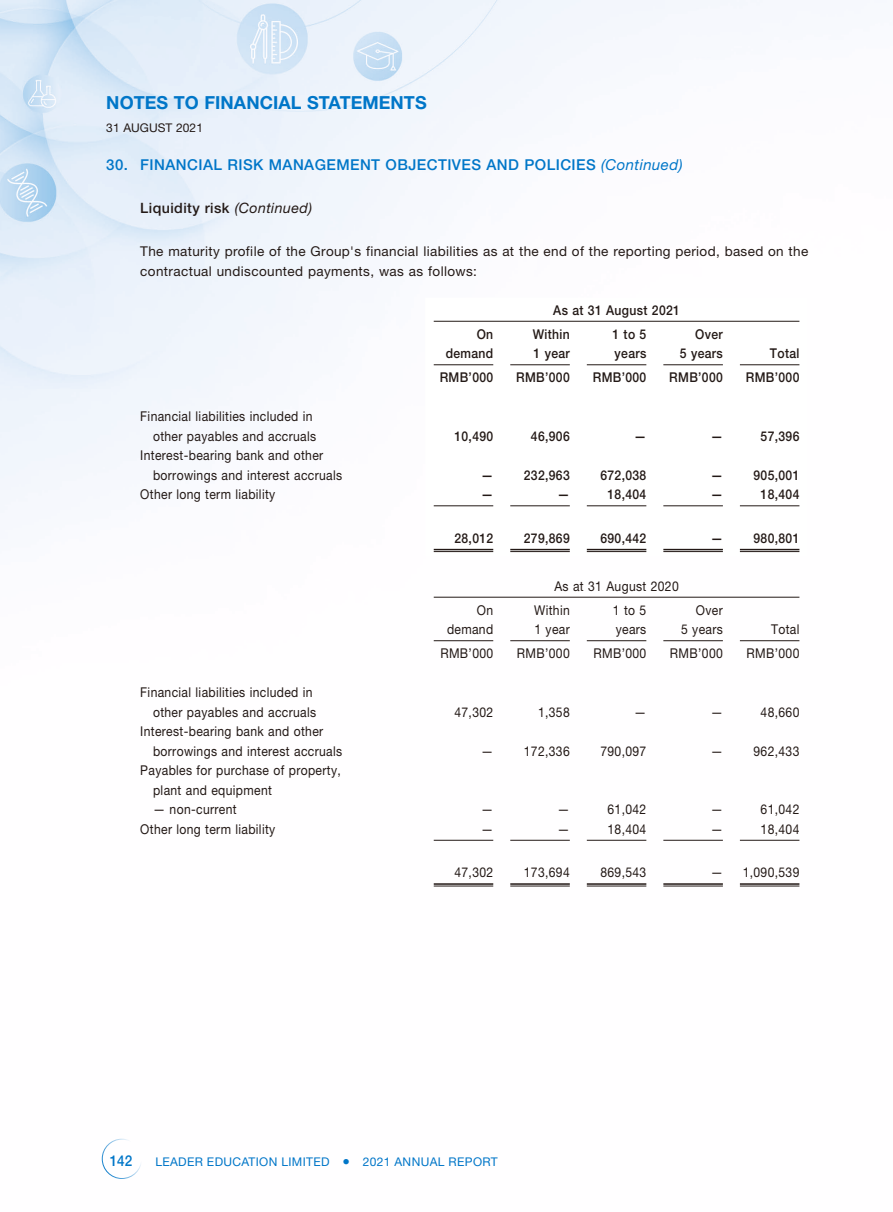
<style>
.page{position:relative;width:893px;height:1212px;background:#fff}
.page>*{position:absolute;margin:0;border:0;box-sizing:border-box;transform-origin:0 0}
.t1{font:700 18px "Helvetica Neue LT Std";letter-spacing:.005em;color:#0076c8}
.t2{font:500 15px "Helvetica Neue LT Std";letter-spacing:.03em;color:#0076c8}
.t3{font:500 15px "Helvetica Neue LT Std";letter-spacing:.03em;color:#0076c8;scale:.9 1}
.t4{font:500 14.25px "Helvetica Neue LT Std";letter-spacing:.03em;color:#231916}
.t5{font:13.5px/19.5px "Helvetica Neue LT Std";letter-spacing:.03em;color:#231916;scale:.9 1}
.t6{font:500 13.5px/19.5px "Helvetica Neue LT Std";letter-spacing:.03em;color:#231916;text-align:right;scale:.9 1}
.t7{font:13.5px/19.5px "Helvetica Neue LT Std";letter-spacing:.03em;color:#231916}
.t8{font:12px "Helvetica Neue LT Std";letter-spacing:.03em;color:#0076c8}
.t9{font:12px "Helvetica Neue LT Std";letter-spacing:.005em;color:#231916}
.s1{font-weight:400;font-style:italic}
.s2{font-size:15px}
</style>
<div class="page">
<img style="left:0;top:0;width:800px;height:1179px">
<div style="left:102px;top:1139px;width:40px;height:40px;border:1px solid #0076c8;border-radius:50%"></div>
<svg style="left:425px;top:298px;width:375px;height:258px"></svg>
<hr style="left:434px;top:321px;width:365px;height:1px;background:#231916">
<hr style="left:434px;top:364px;width:59px;height:1px;background:#231916">
<hr style="left:510px;top:364px;width:60px;height:1px;background:#231916">
<hr style="left:587px;top:364px;width:59px;height:1px;background:#231916">
<hr style="left:663px;top:364px;width:60px;height:1px;background:#231916">
<hr style="left:740px;top:364px;width:59px;height:1px;background:#231916">
<hr style="left:434px;top:505px;width:59px;height:1px;background:#231916">
<hr style="left:510px;top:505px;width:60px;height:1px;background:#231916">
<hr style="left:587px;top:505px;width:59px;height:1px;background:#231916">
<hr style="left:663px;top:505px;width:60px;height:1px;background:#231916">
<hr style="left:740px;top:505px;width:59px;height:1px;background:#231916">
<hr style="left:434px;top:549px;width:59px;height:1px;background:#231916">
<hr style="left:434px;top:551px;width:59px;height:1px;background:#231916">
<hr style="left:510px;top:549px;width:60px;height:1px;background:#231916">
<hr style="left:510px;top:551px;width:60px;height:1px;background:#231916">
<hr style="left:587px;top:549px;width:59px;height:1px;background:#231916">
<hr style="left:587px;top:551px;width:59px;height:1px;background:#231916">
<hr style="left:663px;top:549px;width:60px;height:1px;background:#231916">
<hr style="left:663px;top:551px;width:60px;height:1px;background:#231916">
<hr style="left:740px;top:549px;width:59px;height:1px;background:#231916">
<hr style="left:740px;top:551px;width:59px;height:1px;background:#231916">
<hr style="left:434px;top:597px;width:365px;height:1px;background:#231916">
<hr style="left:434px;top:640px;width:59px;height:1px;background:#231916">
<hr style="left:510px;top:640px;width:60px;height:1px;background:#231916">
<hr style="left:587px;top:640px;width:59px;height:1px;background:#231916">
<hr style="left:663px;top:640px;width:60px;height:1px;background:#231916">
<hr style="left:740px;top:640px;width:59px;height:1px;background:#231916">
<hr style="left:434px;top:840px;width:59px;height:1px;background:#231916">
<hr style="left:510px;top:840px;width:60px;height:1px;background:#231916">
<hr style="left:587px;top:840px;width:59px;height:1px;background:#231916">
<hr style="left:663px;top:840px;width:60px;height:1px;background:#231916">
<hr style="left:740px;top:840px;width:59px;height:1px;background:#231916">
<hr style="left:434px;top:883px;width:59px;height:2px;background:#231916">
<hr style="left:434px;top:886px;width:59px;height:1px;background:#231916">
<hr style="left:510px;top:883px;width:60px;height:2px;background:#231916">
<hr style="left:510px;top:886px;width:60px;height:1px;background:#231916">
<hr style="left:587px;top:883px;width:59px;height:2px;background:#231916">
<hr style="left:587px;top:886px;width:59px;height:1px;background:#231916">
<hr style="left:663px;top:883px;width:60px;height:2px;background:#231916">
<hr style="left:663px;top:886px;width:60px;height:1px;background:#231916">
<hr style="left:740px;top:883px;width:59px;height:2px;background:#231916">
<hr style="left:740px;top:886px;width:59px;height:1px;background:#231916">
<h1 class="t1" style="left:106px;top:92px;width:322px">NOTES TO FINANCIAL STATEMENTS</h1>
<p class="t9" style="left:106px;top:121px;width:98px">31 AUGUST 2021</p>
<p class="t2" style="left:106px;top:155px;width:578px">30. FINANCIAL RISK MANAGEMENT OBJECTIVES AND POLICIES <span class="s1">(Continued)</span></p>
<p class="t4" style="left:140px;top:199px;width:173px">Liquidity risk <span class="s1">(Continued)</span></p>
<p class="t7" style="left:140px;top:242px;width:669px">The maturity profile of the Group's financial liabilities as at the end of the reporting period, based on the contractual undiscounted payments, was as follows:</p>
<p class="t6" style="left:553px;top:300px;width:142px">As at 31 August 2021</p>
<p class="t6" style="left:446px;top:324px;width:54px">On demand</p>
<p class="t6" style="left:533px;top:324px;width:43px;text-align:left">Within<br>1 year</p>
<p class="t6" style="left:612px;top:324px;width:39px;text-align:left">1 to 5 years</p>
<p class="t6" style="left:680px;top:324px;width:49px">Over<br>5 years</p>
<p class="t6" style="left:770px;top:344px;width:34px">Total</p>
<p class="t5" style="left:140px;top:407px;width:197px;text-align:right">Financial liabilities included in other payables and accruals</p>
<p class="t5" style="left:153px;top:446px;width:212px;text-indent:-13px">Interest-bearing bank and other borrowings and interest accruals</p>
<p class="t6" style="left:440px;top:368px;width:61px">RMB’000</p>
<p class="t6" style="left:516px;top:368px;width:61px">RMB’000</p>
<p class="t6" style="left:593px;top:368px;width:61px">RMB’000</p>
<p class="t6" style="left:669px;top:368px;width:61px">RMB’000</p>
<p class="t6" style="left:746px;top:368px;width:61px">RMB’000</p>
<p class="t6" style="left:454px;top:426px;width:45px">10,490</p>
<p class="t6" style="left:531px;top:426px;width:45px">46,906</p>
<p class="t6" style="left:634px;top:426px;width:15px">—</p>
<p class="t6" style="left:711px;top:426px;width:15px">—</p>
<p class="t6" style="left:761px;top:426px;width:45px">57,396</p>
<p class="t6" style="left:481px;top:465px;width:100px">— 232,963</p>
<p class="t6" style="left:600px;top:465px;width:53px">672,038</p>
<p class="t6" style="left:711px;top:465px;width:100px">— 905,001</p>
<p class="t5" style="left:140px;top:485px;width:151px">Other long term liability</p>
<p class="t6" style="left:481px;top:485px;width:15px">—</p>
<p class="t6" style="left:558px;top:485px;width:15px">—</p>
<p class="t6" style="left:607px;top:485px;width:45px">18,404</p>
<p class="t6" style="left:711px;top:485px;width:15px">—</p>
<p class="t6" style="left:760px;top:485px;width:45px">18,404</p>
<p class="t6" style="left:454px;top:528px;width:45px">28,012</p>
<p class="t6" style="left:524px;top:528px;width:53px">279,869</p>
<p class="t6" style="left:600px;top:528px;width:53px">690,442</p>
<p class="t6" style="left:711px;top:528px;width:100px">— 980,801</p>
<p class="t5" style="left:554px;top:576px;width:140px">As at 31 August 2020</p>
<p class="t5" style="left:447px;top:600px;width:53px;text-align:right">On demand</p>
<p class="t5" style="left:534px;top:600px;width:41px">Within<br>1 year</p>
<p class="t5" style="left:613px;top:600px;width:39px">1 to 5 years</p>
<p class="t5" style="left:681px;top:600px;width:48px;text-align:right">Over<br>5 years</p>
<p class="t5" style="left:771px;top:619px;width:33px">Total</p>
<p class="t5" style="left:140px;top:682px;width:197px;text-align:right">Financial liabilities included in other payables and accruals</p>
<p class="t5" style="left:153px;top:721px;width:212px;text-indent:-13px">Interest-bearing bank and other borrowings and interest accruals</p>
<p class="t5" style="left:440px;top:643px;width:60px">RMB’000</p>
<p class="t5" style="left:517px;top:643px;width:60px">RMB’000</p>
<p class="t5" style="left:593px;top:643px;width:60px">RMB’000</p>
<p class="t5" style="left:670px;top:643px;width:60px">RMB’000</p>
<p class="t5" style="left:746px;top:643px;width:60px">RMB’000</p>
<p class="t5" style="left:454px;top:702px;width:45px">47,302</p>
<p class="t5" style="left:538px;top:702px;width:37px">1,358</p>
<p class="t5" style="left:634px;top:702px;width:15px">—</p>
<p class="t5" style="left:711px;top:702px;width:15px">—</p>
<p class="t5" style="left:761px;top:702px;width:45px">48,660</p>
<p class="t5" style="left:481px;top:741px;width:100px">— 172,336</p>
<p class="t5" style="left:600px;top:741px;width:53px">790,097</p>
<p class="t5" style="left:711px;top:741px;width:100px">— 962,433</p>
<p class="t5" style="left:153px;top:760px;width:210px;text-indent:-13px">Payables for purchase of property, plant and equipment</p>
<p class="t5" style="left:153px;top:799px;width:94px">— non-current</p>
<p class="t5" style="left:481px;top:799px;width:15px">—</p>
<p class="t5" style="left:558px;top:799px;width:15px">—</p>
<p class="t5" style="left:607px;top:799px;width:45px">61,042</p>
<p class="t5" style="left:711px;top:799px;width:15px">—</p>
<p class="t5" style="left:761px;top:799px;width:45px">61,042</p>
<p class="t5" style="left:140px;top:819px;width:151px">Other long term liability</p>
<p class="t5" style="left:481px;top:819px;width:15px">—</p>
<p class="t5" style="left:558px;top:819px;width:15px">—</p>
<p class="t5" style="left:607px;top:819px;width:45px">18,404</p>
<p class="t5" style="left:711px;top:819px;width:15px">—</p>
<p class="t5" style="left:760px;top:819px;width:45px">18,404</p>
<p class="t5" style="left:454px;top:862px;width:45px">47,302</p>
<p class="t5" style="left:524px;top:862px;width:53px">173,694</p>
<p class="t5" style="left:600px;top:862px;width:53px">869,543</p>
<p class="t5" style="left:711px;top:862px;width:100px">— 1,090,539</p>
<p class="t3" style="left:110px;top:1151px;width:27px">142</p>
<p class="t8" style="left:155px;top:1154px;width:344px">LEADER EDUCATION LIMITED <span class="s2">•</span> 2021 ANNUAL REPORT</p>
</div>
